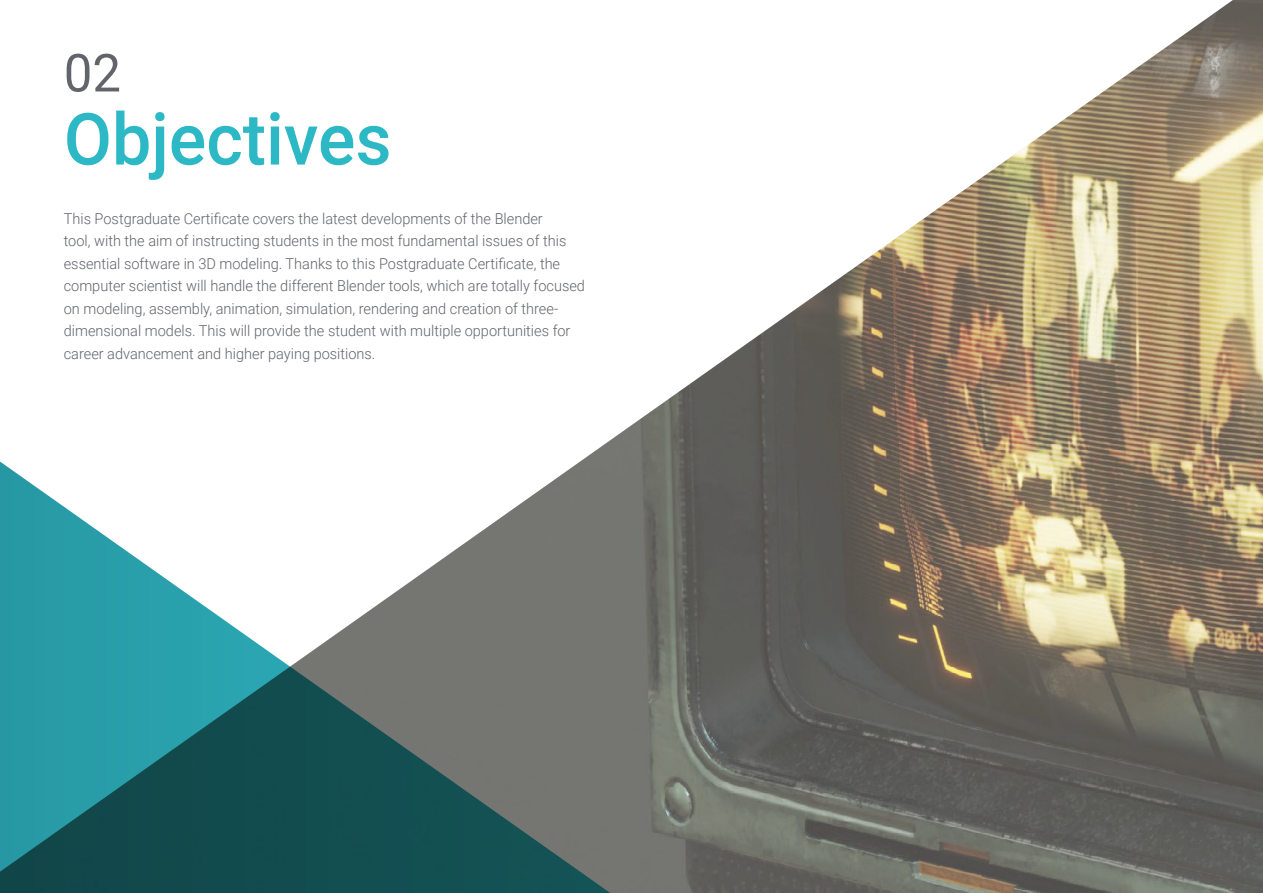
<style>
.page{position:relative;width:1263px;height:893px;background:#fff}
.page>*{position:absolute;margin:0;border:0;box-sizing:border-box;transform-origin:0 0}
.t1{font:500 72px "Roboto";color:#2db8c5}
.t2{font:52.5px "Roboto";color:#61646a}
.t3{font:300 15px/22.5px "Roboto";color:#61646a}
</style>
<div class="page">
<img style="left:602px;top:0;width:661px;height:893px">
<svg style="left:0;top:446px;width:640px;height:447px"></svg>
<h2 class="t2" style="left:64px;top:36px;width:59px">02</h2>
<h1 class="t1" style="left:64px;top:89px;width:329px">Objectives</h1>
<p class="t3" style="left:64px;top:207px;width:523px">This Postgraduate Certificate covers the latest developments of the Blender<br>tool, with the aim of instructing students in the most fundamental issues of this essential software in 3D modeling. Thanks to this Postgraduate Certificate, the computer scientist will handle the different Blender tools, which are totally focused on modeling, assembly, animation, simulation, rendering and creation of three&shy;dimensional models. This will provide the student with multiple opportunities for career advancement and higher paying positions.</p>
</div>
